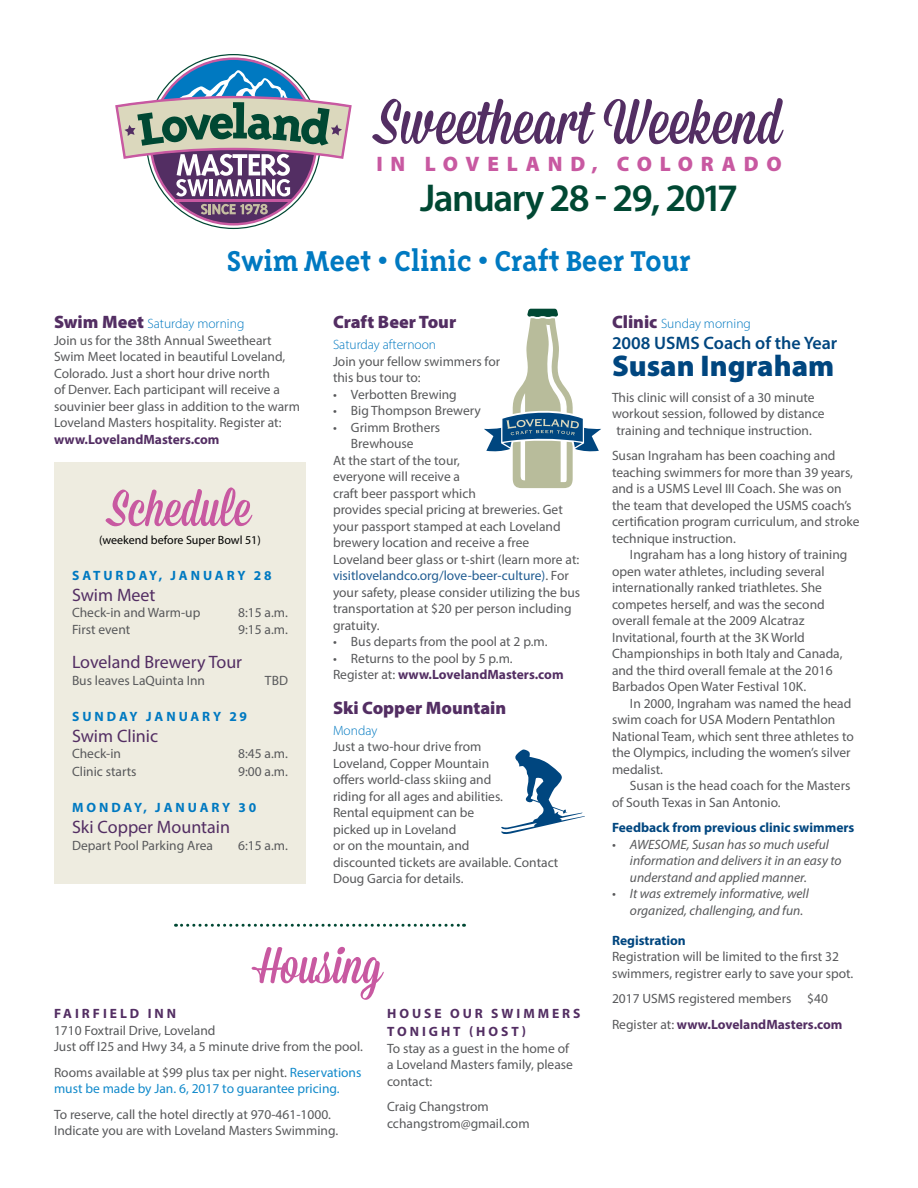
<style>
.page{position:relative;width:918px;height:1188px;background:#fff}
.page>*{position:absolute;margin:0;border:0;box-sizing:border-box;transform-origin:0 0}
.t1{font:63px "Mission Script";color:#532e63}
.t2{font:51px "Mission Script";color:#c859a1}
.t3{font:600 39px "Myriad Pro";letter-spacing:-.04em;color:#004833}
.t4{font:33px "Triplex Serif Bold Lin";letter-spacing:-.01em;color:#0079c1}
.t5{font:900 30px "Myriad Pro";color:#00467f}
.t6{font:900 21px "Myriad Pro";letter-spacing:.37em;color:#c859a1}
.t7{font:18px "Myriad Pro";color:#532e63}
.t8{font:900 18px "Myriad Pro";color:#532e63}
.t9{font:600 18px "Myriad Pro";color:#00467f}
.t10{font:13.5px/16.5px "Myriad Pro";color:#58595b}
.t11{font:italic 13.5px/16.5px "Myriad Pro";color:#58595b}
.t12{font:13.5px/16.5px "Myriad Pro";color:#128acb}
.t13{font:700 13.5px "Myriad Pro";letter-spacing:.22em;color:#0079c1}
.t14{font:700 13.5px "Myriad Pro";color:#00467f}
.t15{font:300 13.5px "Myriad Pro";color:#0079c1}
.t16{font:13.5px "Myriad Pro";color:#225d92}
.t17{font:700 13.5px/18px "Myriad Pro";letter-spacing:.22em;color:#532e63}
.t18{font:700 13.5px "Myriad Pro";color:#532e63}
.t19{font:12px "Myriad Pro";color:#000}
.s1{font-weight:900;font-size:18px;color:#532e63}
.s2{font-weight:300;color:#0079c1}
.s3{color:#58595b}
.s4{font-weight:700;color:#532e63}
</style>
<div class="page">
<div style="left:54px;top:462px;width:252px;height:421px;background:#eeece0"></div>
<svg style="left:115px;top:54px;width:237px;height:175px"></svg>
<svg style="left:176px;top:924px;width:289px;height:3px"></svg>
<svg style="left:484px;top:309px;width:117px;height:179px"></svg>
<svg style="left:501px;top:749px;width:84px;height:85px"></svg>
<h1 class="t1" style="left:376px;top:84px;width:407px">Sweetheart Weekend</h1>
<h3 class="t6" style="left:376px;top:149px;width:407px">IN LOVELAND, COLORADO</h3>
<h3 class="t3" style="left:420px;top:173px;width:319px">January 28 - 29, 2017</h3>
<h3 class="t4" style="left:227px;top:242px;width:466px">Swim Meet • Clinic • Craft Beer Tour</h3>
<p class="t10" style="left:54px;top:315px;width:247px"><span class="s1">Swim Meet</span> <span class="s2">Saturday morning<br></span>Join us for the 38th Annual Sweetheart Swim Meet located in beautiful Loveland, Colorado. Just a short hour drive north<br>of Denver. Each participant will receive a souvinier beer glass in addition to the warm Loveland Masters hospitality. Register at:</p>
<p class="t18" style="left:54px;top:430px;width:167px">www.LovelandMasters.com</p>
<h2 class="t2" style="left:109px;top:478px;width:144px">Schedule</h2>
<p class="t19" style="left:99px;top:532px;width:163px">(weekend before Super Bowl 51)</p>
<p class="t13" style="left:72px;top:566px;width:201px">SATURDAY, JANUARY 28</p>
<h3 class="t7" style="left:72px;top:584px;width:85px">Swim Meet</h3>
<p class="t10" style="left:72px;top:604px;width:130px">Check-in and Warm-up</p>
<p class="t10" style="left:238px;top:604px;width:51px">8:15 a.m.</p>
<p class="t10" style="left:72px;top:621px;width:60px">First event</p>
<p class="t10" style="left:238px;top:621px;width:51px">9:15 a.m.</p>
<h3 class="t7" style="left:72px;top:651px;width:172px">Loveland Brewery Tour</h3>
<p class="t10" style="left:72px;top:672px;width:135px">Bus leaves LaQuinta Inn</p>
<p class="t10" style="left:265px;top:672px;width:25px">TBD</p>
<p class="t13" style="left:72px;top:707px;width:176px">SUNDAY JANUARY 29</p>
<h3 class="t7" style="left:72px;top:725px;width:88px">Swim Clinic</h3>
<p class="t10" style="left:72px;top:745px;width:51px">Check-in</p>
<p class="t10" style="left:238px;top:745px;width:51px">8:45 a.m.</p>
<p class="t10" style="left:72px;top:763px;width:66px">Clinic starts</p>
<p class="t10" style="left:238px;top:763px;width:51px">9:00 a.m.</p>
<p class="t13" style="left:72px;top:799px;width:186px">MONDAY, JANUARY 30</p>
<h3 class="t7" style="left:72px;top:816px;width:160px">Ski Copper Mountain</h3>
<p class="t10" style="left:72px;top:837px;width:142px">Depart Pool Parking Area</p>
<p class="t10" style="left:238px;top:837px;width:51px">6:15 a.m.</p>
<h3 class="t8" style="left:333px;top:310px;width:125px">Craft Beer Tour</h3>
<p class="t15" style="left:333px;top:337px;width:105px">Saturday afternoon</p>
<p class="t10" style="left:333px;top:353px;width:169px">Join your fellow swimmers for this bus tour to:</p>
<p class="t10" style="left:333px;top:386px;width:125px">• Verbotten Brewing</p>
<p class="t10" style="left:333px;top:402px;width:149px">• Big Thompson Brewery</p>
<p class="t10" style="left:333px;top:419px;width:109px">• Grimm Brothers</p>
<p class="t10" style="left:351px;top:435px;width:64px">Brewhouse</p>
<p class="t10" style="left:333px;top:452px;width:128px">At the start of the tour,</p>
<p class="t10" style="left:333px;top:468px;width:129px">everyone will receive a</p>
<p class="t10" style="left:333px;top:485px;width:144px">craft beer passport which</p>
<p class="t10" style="left:333px;top:501px;width:231px">provides special pricing at breweries. Get</p>
<p class="t10" style="left:333px;top:518px;width:229px">your passport stamped at each Loveland</p>
<p class="t10" style="left:333px;top:534px;width:198px">brewery location and receive a free</p>
<p class="t10" style="left:333px;top:551px;width:248px">Loveland beer glass or t-shirt (learn more at:</p>
<p class="t16" style="left:333px;top:567px;width:237px">visitlovelandco.org/love-beer-culture)<span class="s3">. For</span></p>
<p class="t10" style="left:333px;top:584px;width:249px">your safety, please consider utilizing the bus</p>
<p class="t10" style="left:333px;top:600px;width:240px">transportation at $20 per person including</p>
<p class="t10" style="left:333px;top:617px;width:48px">gratuity.</p>
<p class="t10" style="left:333px;top:633px;width:216px">• Bus departs from the pool at 2 p.m.</p>
<p class="t10" style="left:333px;top:650px;width:232px">• Returns to the pool by 5 p.m.<br>Register at: <span class="s4">www.LovelandMasters.com</span></p>
<h3 class="t8" style="left:333px;top:696px;width:175px">Ski Copper Mountain</h3>
<p class="t15" style="left:333px;top:722px;width:46px">Monday</p>
<p class="t10" style="left:333px;top:738px;width:227px">Just a two-hour drive from<br>Loveland, Copper Mountain<br>offers world-class skiing and<br>riding for all ages and abilities.<br>Rental equipment can be<br>picked up in Loveland<br>or on the mountain, and<br>discounted tickets are available. Contact<br>Doug Garcia for details.</p>
<h2 class="t2" style="left:256px;top:935px;width:128px">Housing</h2>
<p class="t17" style="left:54px;top:1004px;width:123px">FAIRFIELD INN</p>
<p class="t10" style="left:54px;top:1022px;width:310px">1710 Foxtrail Drive, Loveland<br>Just off I25 and Hwy 34, a 5 minute drive from the pool.</p>
<p class="t12" style="left:54px;top:1064px;width:309px"><span class="s3">Rooms available at $99 plus tax per night.</span> Reservations must be made by Jan. 6, 2017 to guarantee pricing.</p>
<p class="t10" style="left:54px;top:1106px;width:286px">To reserve, call the hotel directly at 970-461-1000.<br>Indicate you are with Loveland Masters Swimming.</p>
<p class="t17" style="left:387px;top:1004px;width:195px">HOUSE OUR SWIMMERS<br>TONIGHT (HOST)</p>
<p class="t10" style="left:387px;top:1040px;width:188px">To stay as a guest in the home of a Loveland Masters family, please contact:</p>
<p class="t10" style="left:387px;top:1098px;width:144px">Craig Changstrom cchangstrom@gmail.com</p>
<p class="t15" style="left:612px;top:316px;width:140px"><span class="s1">Clinic</span> Sunday morning</p>
<h3 class="t9" style="left:612px;top:332px;width:227px">2008 USMS Coach of the Year</h3>
<h3 class="t5" style="left:612px;top:346px;width:224px">Susan Ingraham</h3>
<p class="t10" style="left:612px;top:389px;width:204px">This clinic will consist of a 30 minute</p>
<p class="t10" style="left:612px;top:405px;width:214px">workout session, followed by distance</p>
<p class="t10" style="left:616px;top:422px;width:197px">training and technique instruction.</p>
<p class="t10" style="left:612px;top:447px;width:249px">Susan Ingraham has been coaching and teaching swimmers for more than 39 years, and is a USMS Level III Coach. She was on the team that developed the USMS coach’s certification program curriculum, and stroke technique instruction.</p>
<p class="t10" style="left:612px;top:546px;width:237px;text-indent:18px">Ingraham has a long history of training open water athletes, including several internationally ranked triathletes. She competes herself, and was the second overall female at the 2009 Alcatraz Invitational, fourth at the 3K World Championships in both Italy and Canada, and the third overall female at the 2016<br>Barbados Open Water Festival 10K.</p>
<p class="t10" style="left:612px;top:695px;width:243px;text-indent:18px">In 2000, Ingraham was named the head swim coach for USA Modern Pentathlon National Team, which sent three athletes to the Olympics, including the women’s silver medalist.</p>
<p class="t10" style="left:612px;top:777px;width:240px;text-indent:18px">Susan is the head coach for the Masters of South Texas in San Antonio.</p>
<p class="t14" style="left:612px;top:819px;width:244px">Feedback from previous clinic swimmers</p>
<p class="t11" style="left:630px;top:836px;width:213px;text-indent:-18px">• AWESOME, Susan has so much useful information and delivers it in an easy to understand and applied manner.</p>
<p class="t11" style="left:630px;top:885px;width:180px;text-indent:-18px">• It was extremely informative, well organized, challenging, and fun.</p>
<p class="t14" style="left:612px;top:931px;width:75px">Registration</p>
<p class="t10" style="left:612px;top:948px;width:243px">Registration will be limited to the first 32 swimmers, registrer early to save your spot.</p>
<p class="t10" style="left:612px;top:986px;width:232px;line-height:25.5px">2017 USMS registered members $40<br>Register at: <span class="s4">www.LovelandMasters.com</span></p>
</div>
